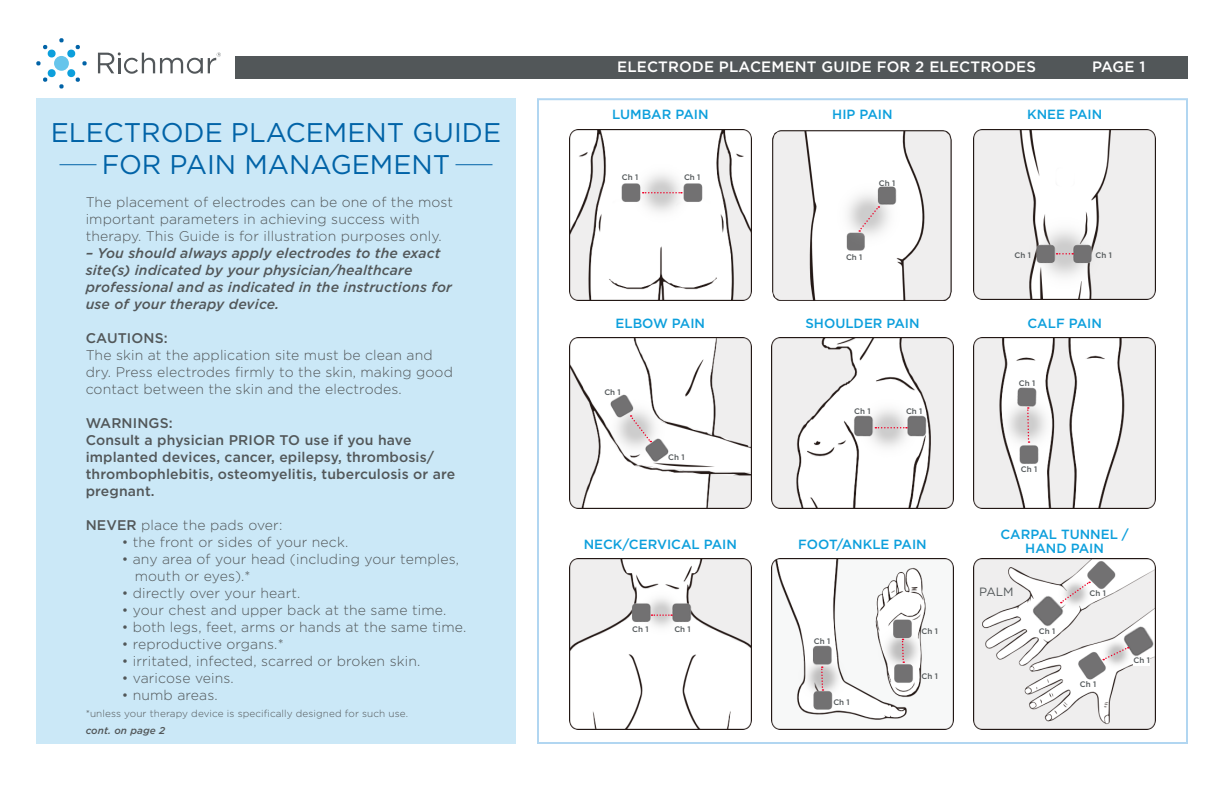
<style>
.page{position:relative;width:1224px;height:792px;background:#fff}
.page>*{position:absolute;margin:0;border:0;box-sizing:border-box;transform-origin:0 0}
.t1{font:27px/32.4px "Gotham";color:#0163a7;text-align:center}
.t2{font:500 15px "Gotham";letter-spacing:.01em;color:#fff}
.Body_Gotham_Medium_8{font:300 14px/17px "Gotham";letter-spacing:.01em;color:#525759}
.Body_Gotham_Medium_8-2{font:500 14px/17px "Gotham";letter-spacing:.01em;color:#525759}
.Body_Gotham_Medium_8-3{font:italic 500 14px/17px "Gotham";letter-spacing:.01em;color:#525759}
.t3{font:500 13.3px "Gotham";color:#0c9fdc}
.t4{font:12px "Gotham";color:#525759}
.Body_Gotham_Medium_8-4{font:300 10px "Gotham";letter-spacing:.01em;color:#525759}
.Body_Gotham_Medium_8-5{font:italic 500 10px "Gotham";letter-spacing:.01em;color:#525759}
.t5{font:500 8px "Gotham";color:#525759}
.s1{font-weight:500}
</style>
<div class="page">
<div style="left:36px;top:98px;width:480px;height:646px;background:#cbe8f7"></div>
<hr style="left:60px;top:164px;width:36px;height:1px;background:#0163a7">
<hr style="left:456px;top:164px;width:36px;height:1px;background:#0163a7">
<div style="left:537px;top:98px;width:651px;height:646px;background:#fff;border:2px solid #b1d6f1"></div>
<img style="left:569px;top:129px;width:182px;height:171px">
<img style="left:569px;top:338px;width:182px;height:171px">
<img style="left:569px;top:559px;width:182px;height:171px">
<img style="left:772px;top:130px;width:180px;height:170px">
<img style="left:772px;top:338px;width:181px;height:171px">
<img style="left:772px;top:559px;width:181px;height:171px">
<img style="left:974px;top:129px;width:182px;height:171px">
<img style="left:974px;top:338px;width:182px;height:170px">
<img style="left:974px;top:559px;width:182px;height:170px">
<svg style="left:36px;top:38px;width:51px;height:51px"></svg>
<svg style="left:98px;top:52px;width:123px;height:22px"></svg>
<div style="left:236px;top:56px;width:952px;height:23px;background:#525759"></div>
<svg style="left:643px;top:192px;width:39px;height:2px"></svg>
<svg style="left:875px;top:427px;width:32px;height:1px"></svg>
<svg style="left:1026px;top:407px;width:4px;height:36px"></svg>
<svg style="left:820px;top:666px;width:4px;height:25px"></svg>
<svg style="left:901px;top:639px;width:4px;height:24px"></svg>
<svg style="left:1061px;top:581px;width:29px;height:22px"></svg>
<svg style="left:1103px;top:646px;width:26px;height:14px"></svg>
<svg style="left:630px;top:415px;width:22px;height:27px"></svg>
<svg style="left:859px;top:206px;width:21px;height:26px"></svg>
<svg style="left:1057px;top:253px;width:16px;height:2px"></svg>
<svg style="left:652px;top:614px;width:20px;height:2px"></svg>
<div style="left:1133px;top:657px;width:17px;height:8px;background:#fff"></div>
<p class="t1" style="left:51px;top:115px;width:452px">ELECTRODE PLACEMENT GUIDE<br>FOR PAIN MANAGEMENT</p>
<p class="Body_Gotham_Medium_8" style="left:86px;top:193px;width:369px">The placement of electrodes can be one of the most important parameters in achieving success with therapy. This Guide is for illustration purposes only.</p>
<p class="Body_Gotham_Medium_8-3" style="left:86px;top:245px;width:368px">– You should always apply electrodes to the exact site(s) indicated by your physician/healthcare professional and as indicated in the instructions for use of your therapy device.</p>
<p class="Body_Gotham_Medium_8-2" style="left:86px;top:330px;width:84px">CAUTIONS:</p>
<p class="Body_Gotham_Medium_8" style="left:86px;top:346px;width:369px">The skin at the application site must be clean and dry. Press electrodes firmly to the skin, making good contact between the skin and the electrodes.</p>
<p class="Body_Gotham_Medium_8-2" style="left:86px;top:415px;width:89px">WARNINGS:</p>
<p class="Body_Gotham_Medium_8-2" style="left:86px;top:432px;width:371px">Consult a physician PRIOR TO use if you have implanted devices, cancer, epilepsy, thrombosis/ thrombophlebitis, osteomyelitis, tuberculosis or are pregnant.</p>
<p class="Body_Gotham_Medium_8" style="left:86px;top:516px;width:198px"><span class="s1">NEVER</span> place the pads over:</p>
<p class="Body_Gotham_Medium_8" style="left:122px;top:533px;width:228px">• the front or sides of your neck.</p>
<p class="Body_Gotham_Medium_8" style="left:135px;top:550px;width:326px;text-indent:-13px">• any area of your head (including your temples, mouth or eyes).*</p>
<p class="Body_Gotham_Medium_8" style="left:122px;top:584px;width:180px">• directly over your heart.</p>
<p class="Body_Gotham_Medium_8" style="left:122px;top:601px;width:326px">• your chest and upper back at the same time.</p>
<p class="Body_Gotham_Medium_8" style="left:122px;top:618px;width:346px">• both legs, feet, arms or hands at the same time.</p>
<p class="Body_Gotham_Medium_8" style="left:122px;top:635px;width:164px">• reproductive organs.*</p>
<p class="Body_Gotham_Medium_8" style="left:122px;top:652px;width:300px">• irritated, infected, scarred or broken skin.</p>
<p class="Body_Gotham_Medium_8" style="left:122px;top:669px;width:114px">• varicose veins.</p>
<p class="Body_Gotham_Medium_8" style="left:122px;top:686px;width:98px">• numb areas.</p>
<p class="Body_Gotham_Medium_8-4" style="left:86px;top:707px;width:324px">*unless your therapy device is specifically designed for such use.</p>
<p class="Body_Gotham_Medium_8-5" style="left:86px;top:724px;width:81px">cont. on page 2</p>
<p class="t2" style="left:617px;top:57px;width:421px">ELECTRODE PLACEMENT GUIDE FOR 2 ELECTRODES</p>
<p class="t2" style="left:1092px;top:57px;width:55px">PAGE 1</p>
<p class="t3" style="left:612px;top:106px;width:98px">LUMBAR PAIN</p>
<p class="t3" style="left:832px;top:106px;width:62px">HIP PAIN</p>
<p class="t3" style="left:1027px;top:106px;width:77px">KNEE PAIN</p>
<p class="t5" style="left:622px;top:172px;width:18px">Ch 1</p>
<p class="t5" style="left:684px;top:172px;width:18px">Ch 1</p>
<p class="t5" style="left:879px;top:178px;width:18px">Ch 1</p>
<p class="t5" style="left:846px;top:252px;width:18px">Ch 1</p>
<p class="t5" style="left:1014px;top:250px;width:18px">Ch 1</p>
<p class="t5" style="left:1095px;top:250px;width:18px">Ch 1</p>
<p class="t3" style="left:616px;top:315px;width:91px">ELBOW PAIN</p>
<p class="t3" style="left:805px;top:315px;width:116px">SHOULDER PAIN</p>
<p class="t3" style="left:1027px;top:315px;width:76px">CALF PAIN</p>
<p class="t5" style="left:1019px;top:378px;width:18px">Ch 1</p>
<p class="t5" style="left:604px;top:387px;width:18px">Ch 1</p>
<p class="t5" style="left:854px;top:406px;width:18px">Ch 1</p>
<p class="t5" style="left:906px;top:406px;width:18px">Ch 1</p>
<p class="t5" style="left:668px;top:452px;width:18px">Ch 1</p>
<p class="t5" style="left:1021px;top:464px;width:18px">Ch 1</p>
<p class="t3" style="left:584px;top:535px;width:155px">NECK/CERVICAL PAIN</p>
<p class="t3" style="left:798px;top:535px;width:130px">FOOT/ANKLE PAIN</p>
<p class="t3" style="left:1000px;top:526px;width:130px">CARPAL TUNNEL /</p>
<p class="t3" style="left:1025px;top:540px;width:80px">HAND PAIN</p>
<p class="t4" style="left:979px;top:584px;width:36px">PALM</p>
<p class="t5" style="left:1090px;top:588px;width:18px">Ch 1</p>
<p class="t5" style="left:632px;top:624px;width:18px">Ch 1</p>
<p class="t5" style="left:674px;top:624px;width:18px">Ch 1</p>
<p class="t5" style="left:814px;top:636px;width:18px">Ch 1</p>
<p class="t5" style="left:922px;top:626px;width:18px">Ch 1</p>
<p class="t5" style="left:922px;top:671px;width:18px">Ch 1</p>
<p class="t5" style="left:1039px;top:626px;width:18px">Ch 1</p>
<p class="t5" style="left:1133px;top:655px;width:18px">Ch 1</p>
<p class="t5" style="left:1080px;top:679px;width:18px">Ch 1</p>
<p class="t5" style="left:833px;top:697px;width:18px">Ch 1</p>
</div>
